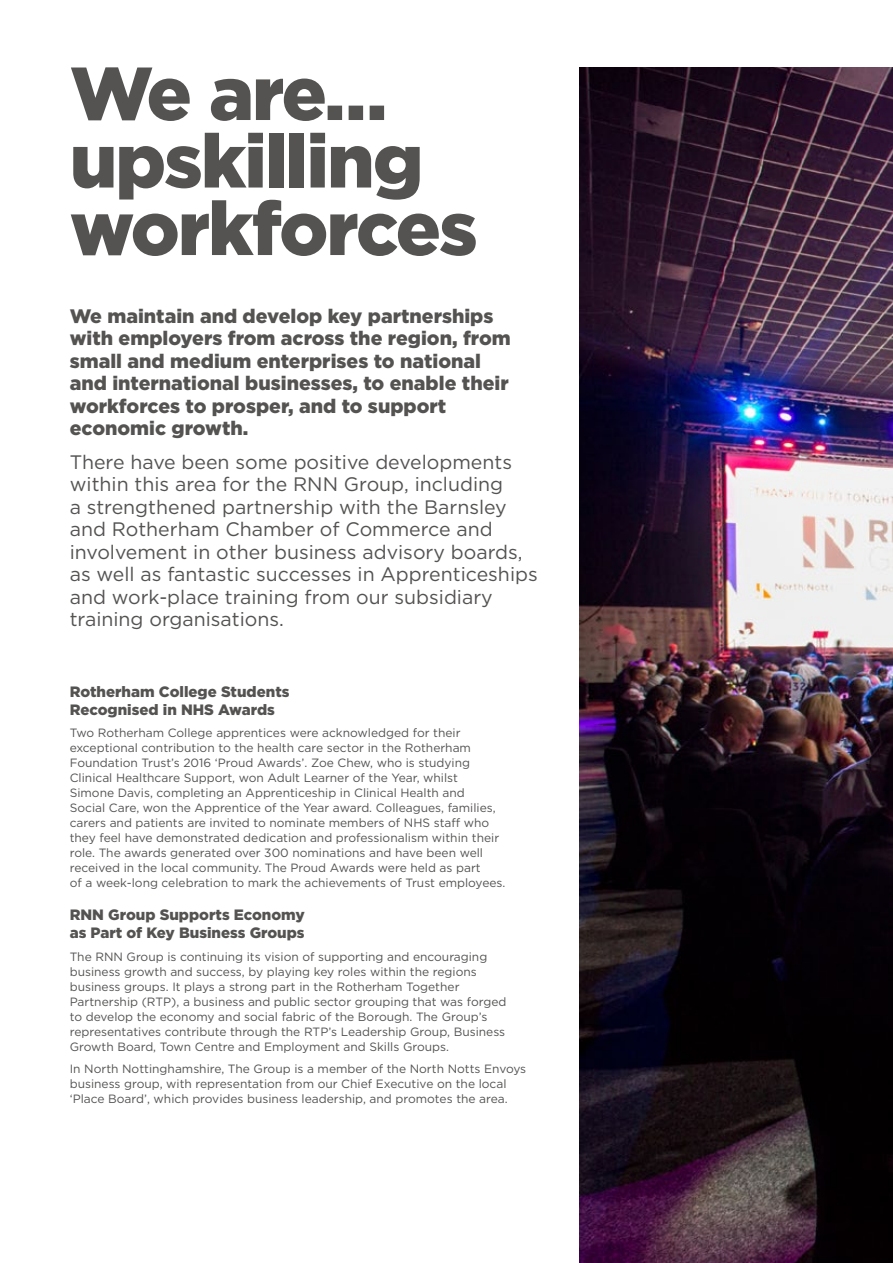
<style>
.page{position:relative;width:893px;height:1263px;background:#fff}
.page>*{position:absolute;margin:0;border:0;box-sizing:border-box;transform-origin:0 0}
.t1{font:900 75px/67.5px "Gotham";letter-spacing:-.025em;color:#545352}
.t2{font:19.5px/22.5px "Gotham";color:#545352}
.t3{font:900 19.5px/22.5px "Gotham";color:#545352}
.t4{font:900 15px/18px "Gotham";color:#545352}
.t5{font:12px/15px "Gotham";color:#545352}
</style>
<div class="page">
<img style="left:580px;top:68px;width:313px;height:1195px">
<h1 class="t1" style="left:70px;top:59px;width:409px">We are… upskilling workforces</h1>
<h2 class="t3" style="left:70px;top:304px;width:442px">We maintain and develop key partnerships with employers from across the region, from small and medium enterprises to national and international businesses, to enable their workforces to prosper, and to support economic growth.</h2>
<p class="t2" style="left:70px;top:450px;width:469px">There have been some positive developments within this area for the RNN Group, including<br>a strengthened partnership with the Barnsley and Rotherham Chamber of Commerce and involvement in other business advisory boards, as well as fantastic successes in Apprenticeships and work-place training from our subsidiary training organisations.</p>
<p class="t4" style="left:70px;top:682px;width:221px">Rotherham College Students<br>Recognised in NHS Awards</p>
<p class="t5" style="left:70px;top:725px;width:437px">Two Rotherham College apprentices were acknowledged for their exceptional contribution to the health care sector in the Rotherham Foundation Trust’s 2016 ‘Proud Awards’. Zoe Chew, who is studying Clinical Healthcare Support, won Adult Learner of the Year, whilst<br>Simone Davis, completing an Apprenticeship in Clinical Health and<br>Social Care, won the Apprentice of the Year award. Colleagues, families, carers and patients are invited to nominate members of NHS staff who they feel have demonstrated dedication and professionalism within their role. The awards generated over 300 nominations and have been well received in the local community. The Proud Awards were held as part<br>of a week-long celebration to mark the achievements of Trust employees.</p>
<p class="t4" style="left:70px;top:906px;width:237px">RNN Group Supports Economy as Part of Key Business Groups</p>
<p class="t5" style="left:70px;top:949px;width:438px">The RNN Group is continuing its vision of supporting and encouraging business growth and success, by playing key roles within the regions business groups. It plays a strong part in the Rotherham Together Partnership (RTP), a business and public sector grouping that was forged to develop the economy and social fabric of the Borough. The Group’s representatives contribute through the RTP’s Leadership Group, Business Growth Board, Town Centre and Employment and Skills Groups.</p>
<p class="t5" style="left:70px;top:1061px;width:458px">In North Nottinghamshire, The Group is a member of the North Notts Envoys business group, with representation from our Chief Executive on the local ‘Place Board’, which provides business leadership, and promotes the area.</p>
</div>
